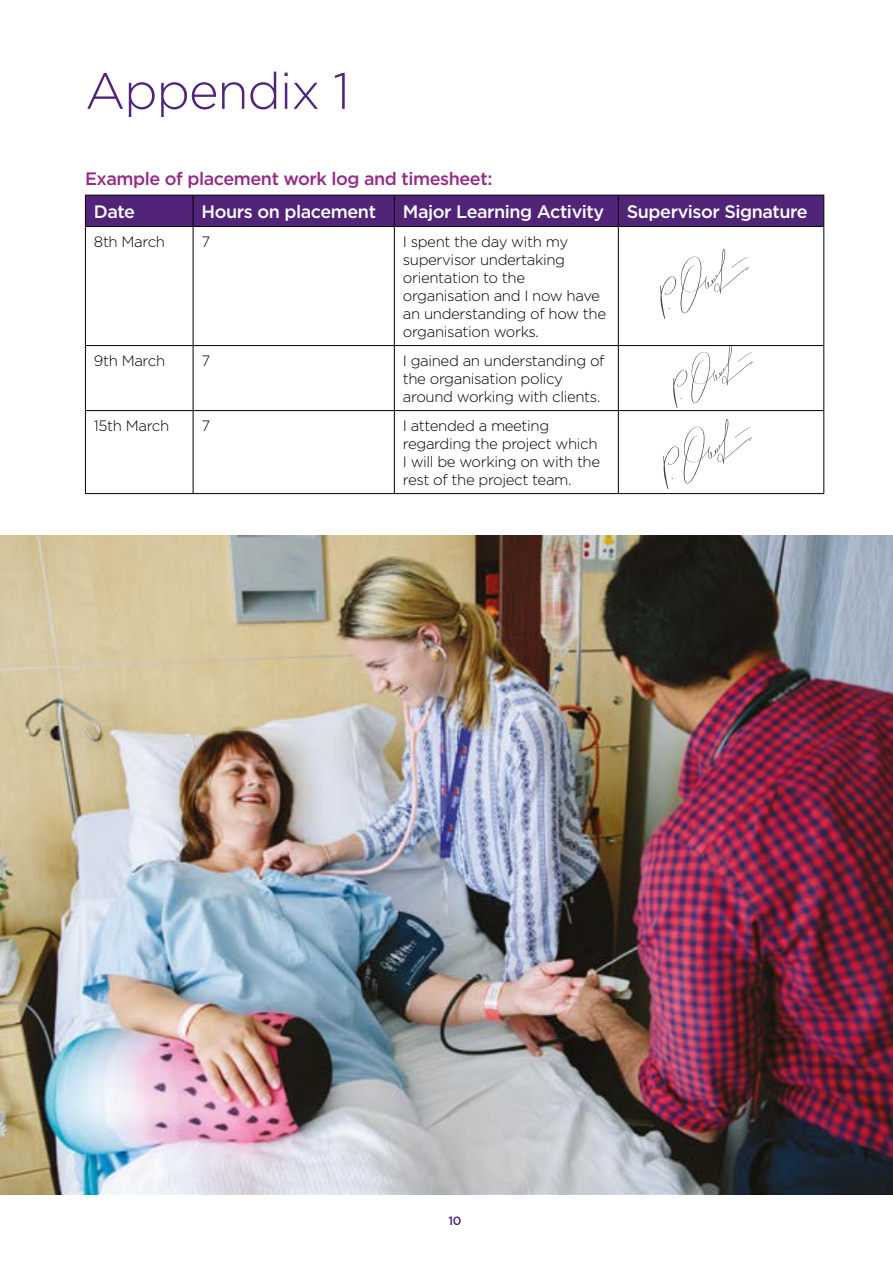
<style>
.page{position:relative;width:893px;height:1263px;background:#fff}
.page>*{position:absolute;margin:0;border:0;box-sizing:border-box;transform-origin:0 0}
.t1{font:300 51px "Gotham";letter-spacing:-.025em;color:#51247a}
.t2{font:500 18px "Gotham";letter-spacing:-.025em;color:#fff}
.t3{font:500 18px "Gotham";letter-spacing:-.025em;color:#962a86}
.t4{font:300 15px/18px "Gotham";letter-spacing:-.025em;color:#000}
.t5{font:500 12px "Gotham";color:#51247a}
</style>
<div class="page">
<div style="left:86px;top:196px;width:737px;height:30px;background:#51247a"></div>
<hr style="left:85px;top:195px;width:108px;height:1px;background:#000">
<hr style="left:85px;top:195px;width:1px;height:31px;background:#000">
<hr style="left:193px;top:195px;width:201px;height:1px;background:#000">
<hr style="left:193px;top:195px;width:1px;height:31px;background:#000">
<hr style="left:394px;top:195px;width:224px;height:1px;background:#000">
<hr style="left:394px;top:195px;width:1px;height:31px;background:#000">
<hr style="left:618px;top:195px;width:206px;height:1px;background:#000">
<hr style="left:618px;top:195px;width:1px;height:31px;background:#000">
<hr style="left:823px;top:195px;width:1px;height:31px;background:#000">
<hr style="left:85px;top:226px;width:108px;height:1px;background:#000">
<hr style="left:85px;top:227px;width:1px;height:118px;background:#000">
<hr style="left:193px;top:226px;width:201px;height:1px;background:#000">
<hr style="left:193px;top:227px;width:1px;height:118px;background:#000">
<hr style="left:394px;top:226px;width:224px;height:1px;background:#000">
<hr style="left:394px;top:227px;width:1px;height:118px;background:#000">
<hr style="left:618px;top:226px;width:206px;height:1px;background:#000">
<hr style="left:618px;top:227px;width:1px;height:118px;background:#000">
<hr style="left:823px;top:227px;width:1px;height:118px;background:#000">
<hr style="left:85px;top:345px;width:108px;height:1px;background:#000">
<hr style="left:85px;top:346px;width:1px;height:64px;background:#000">
<hr style="left:193px;top:345px;width:201px;height:1px;background:#000">
<hr style="left:193px;top:346px;width:1px;height:64px;background:#000">
<hr style="left:394px;top:345px;width:224px;height:1px;background:#000">
<hr style="left:394px;top:346px;width:1px;height:64px;background:#000">
<hr style="left:618px;top:345px;width:206px;height:1px;background:#000">
<hr style="left:618px;top:346px;width:1px;height:64px;background:#000">
<hr style="left:823px;top:346px;width:1px;height:64px;background:#000">
<hr style="left:85px;top:410px;width:108px;height:1px;background:#000">
<hr style="left:85px;top:411px;width:1px;height:82px;background:#000">
<hr style="left:193px;top:410px;width:201px;height:1px;background:#000">
<hr style="left:193px;top:411px;width:1px;height:82px;background:#000">
<hr style="left:394px;top:410px;width:224px;height:1px;background:#000">
<hr style="left:394px;top:411px;width:1px;height:82px;background:#000">
<hr style="left:618px;top:410px;width:206px;height:1px;background:#000">
<hr style="left:618px;top:411px;width:1px;height:82px;background:#000">
<hr style="left:823px;top:411px;width:1px;height:82px;background:#000">
<hr style="left:85px;top:493px;width:108px;height:1px;background:#000">
<hr style="left:193px;top:493px;width:201px;height:1px;background:#000">
<hr style="left:394px;top:493px;width:224px;height:1px;background:#000">
<hr style="left:618px;top:493px;width:206px;height:1px;background:#000">
<svg style="left:660px;top:249px;width:88px;height:70px"></svg>
<svg style="left:672px;top:345px;width:81px;height:67px"></svg>
<svg style="left:663px;top:419px;width:88px;height:70px"></svg>
<img style="left:0;top:536px;width:893px;height:659px">
<h1 class="t1" style="left:85px;top:59px;width:266px">Appendix 1</h1>
<p class="t3" style="left:85px;top:166px;width:409px">Example of placement work log and timesheet:</p>
<p class="t2" style="left:94px;top:200px;width:43px">Date</p>
<p class="t2" style="left:202px;top:200px;width:176px">Hours on placement</p>
<p class="t2" style="left:403px;top:200px;width:203px">Major Learning Activity</p>
<p class="t2" style="left:627px;top:200px;width:182px">Supervisor Signature</p>
<p class="t4" style="left:94px;top:232px;width:73px">8th March</p>
<p class="t4" style="left:202px;top:232px;width:10px">7</p>
<p class="t4" style="left:403px;top:232px;width:205px">I spent the day with my supervisor undertaking orientation to the organisation and I now have an understanding of how the organisation works.</p>
<p class="t4" style="left:94px;top:351px;width:73px">9th March</p>
<p class="t4" style="left:202px;top:351px;width:10px">7</p>
<p class="t4" style="left:403px;top:351px;width:203px">I gained an understanding of the organisation policy around working with clients.</p>
<p class="t4" style="left:94px;top:416px;width:77px">15th March</p>
<p class="t4" style="left:202px;top:416px;width:10px">7</p>
<p class="t4" style="left:403px;top:416px;width:199px">I attended a meeting regarding the project which<br>I will be working on with the rest of the project team.</p>
<p class="t5" style="left:448px;top:1213px;width:15px">10</p>
</div>
